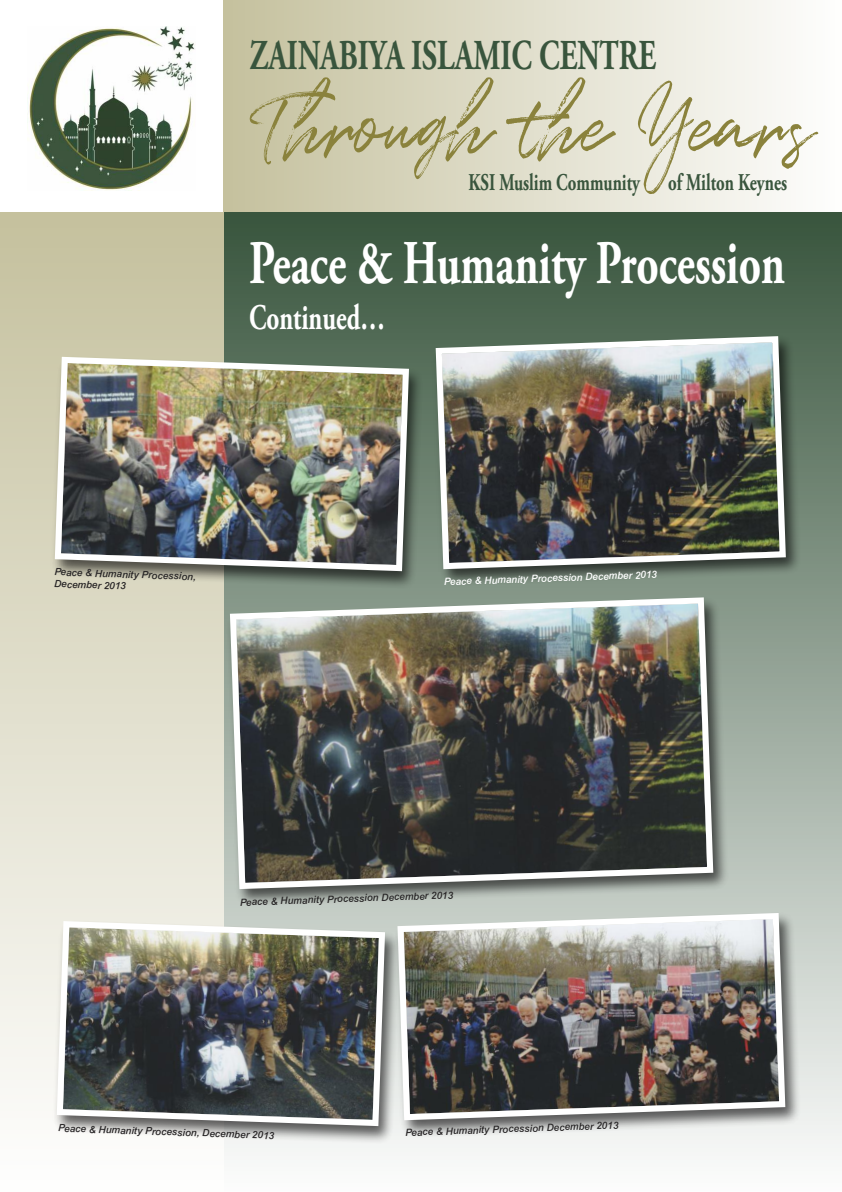
<style>
.page{position:relative;width:842px;height:1192px;background:#fff}
.page>*{position:absolute;margin:0;border:0;box-sizing:border-box;transform-origin:0 0}
.t1{font:103.3px "Quentin";color:#8a823c;scale:.7 1}
.t2{font:700 62px "Adobe Garamond Pro";color:#fff;scale:.7 1}
.t3{font:700 42.5px "Adobe Garamond Pro";color:#39553d;scale:.7 1}
.t4{font:700 36px "Adobe Garamond Pro";color:#fff;scale:.7 1}
.t5{font:700 24px "Adobe Garamond Pro";color:#39553d;scale:.7 1}
.t6{font:italic 500 10px/12px "Arial";color:#272526}
.t7{font:italic 500 10px "Arial";color:#fff}
</style>
<div class="page">
<div style="left:223px;top:0;width:619px;height:213px;background:linear-gradient(to right,#c5c09d,#fefefe)"></div>
<div style="left:223px;top:213px;width:619px;height:979px;background:linear-gradient(to bottom,#38553d,#fdfdfd)"></div>
<div style="left:0;top:213px;width:223px;height:979px;background:linear-gradient(to bottom,#c5c09d,#fefefe)"></div>
<img style="left:29px;top:27px;width:166px;height:163px">
<img style="left:431px;top:332px;width:373px;height:255px">
<img style="left:433px;top:333px;width:356px;height:239px">
<img style="left:393px;top:908px;width:410px;height:230px">
<img style="left:394px;top:910px;width:394px;height:213px">
<img style="left:225px;top:593px;width:506px;height:314px">
<img style="left:227px;top:594px;width:489px;height:298px">
<img style="left:50px;top:352px;width:377px;height:237px">
<img style="left:52px;top:354px;width:360px;height:220px">
<img style="left:52px;top:916px;width:351px;height:228px">
<img style="left:54px;top:918px;width:334px;height:211px">
<h3 class="t3" style="left:250px;top:39px;width:582px">ZAINABIYA ISLAMIC CENTRE</h3>
<h1 class="t1" style="left:251px;top:59px;width:806px">Through the Years</h1>
<h3 class="t5" style="left:469px;top:173px;width:456px">KSI Muslim Community of Milton Keynes</h3>
<h2 class="t2" style="left:249px;top:239px;width:767px">Peace &amp; Humanity Procession</h2>
<h3 class="t4" style="left:249px;top:304px;width:196px">Continued…</h3>
<p class="t6" style="left:55px;top:567px;width:143px;rotate:2deg">Peace &amp; Humanity Procession,<br>December 2013</p>
<p class="t7" style="left:444px;top:578px;width:215px;rotate:-2deg">Peace &amp; Humanity Procession December 2013</p>
<p class="t6" style="left:240px;top:897px;width:215px;rotate:-2deg">Peace &amp; Humanity Procession December 2013</p>
<p class="t6" style="left:58px;top:1123px;width:218px;rotate:2deg">Peace &amp; Humanity Procession, December 2013</p>
<p class="t6" style="left:405px;top:1127px;width:215px;rotate:-2deg">Peace &amp; Humanity Procession December 2013</p>
</div>
